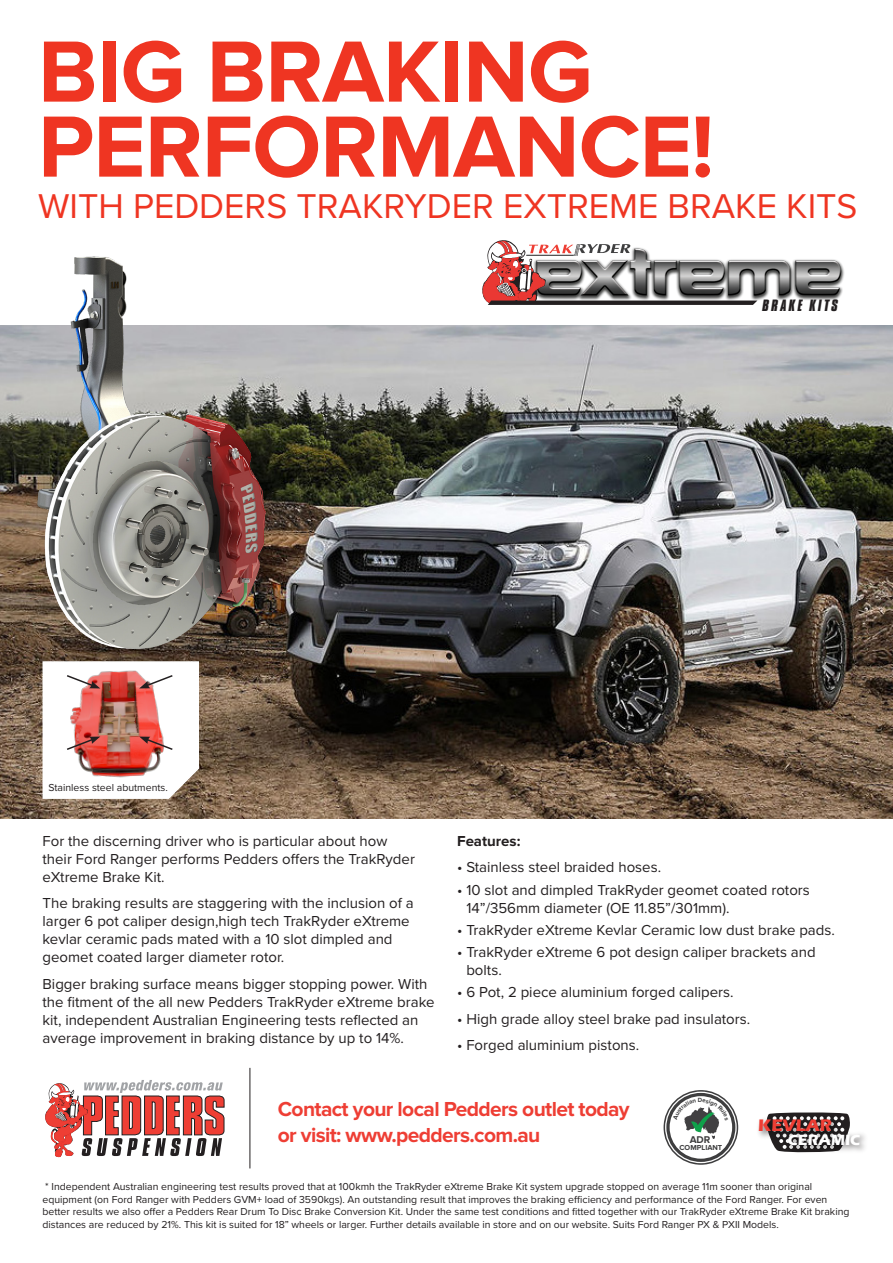
<style>
.page{position:relative;width:893px;height:1263px;background:#fff}
.page>*{position:absolute;margin:0;border:0;box-sizing:border-box;transform-origin:0 0}
.t1{font:700 90px "Proxima Nova";letter-spacing:-.01em;color:#ef3522}
.t2{font:35.7px "Proxima Nova";color:#ef3522}
.t3{font:700 21px/25.2px "Proxima Nova";letter-spacing:-.03em;color:#ee3e34}
.t4{font:700 17.25px "Eras ITC";color:#ee3e34}
.t5{font:700 15.3px "Eras ITC";color:#fff}
.t6{font:15px/18px "Proxima Nova";color:#231f20}
.t7{font:700 15px "Proxima Nova";color:#231f20}
.t8{font:italic 700 14.4px "Compacta SBOP";letter-spacing:.18em;color:#231f20}
.t9{font:10.5px/12.6px "Proxima Nova";color:#231f20}
.t10{font:700 10.2px "Proxima Nova";color:#3e3e3f}
.t11{font:700 7.5px "Proxima Nova";color:#3e3e3f}
</style>
<div class="page">
<img style="left:0;top:325px;width:893px;height:494px">
<hr style="left:250px;top:1068px;width:1px;height:100px;background:#231f20">
<svg style="left:45px;top:1080px;width:180px;height:77px"></svg>
<svg style="left:774px;top:1113px;width:76px;height:39px"></svg>
<img style="left:758px;top:1112px;width:84px;height:34px">
<img style="left:782px;top:1127px;width:83px;height:26px">
<img style="left:6px;top:256px;width:293px;height:429px">
<img style="left:757px;top:259px;width:87px;height:42px">
<svg style="left:482px;top:240px;width:275px;height:65px"></svg>
<img style="left:42px;top:660px;width:158px;height:140px">
<svg style="left:664px;top:1090px;width:74px;height:75px"></svg>
<p class="t1" style="left:38px;top:20px;width:556px">BIG BRAKING</p>
<p class="t1" style="left:38px;top:95px;width:678px">PERFORMANCE!</p>
<p class="t2" style="left:38px;top:179px;width:821px">WITH PEDDERS TRAKRYDER EXTREME BRAKE KITS</p>
<p class="t8" style="left:762px;top:297px;width:77px">BRAKE KITS</p>
<p class="t9" style="left:49px;top:780px;width:121px">Stainless steel abutments.</p>
<p class="t6" style="left:43px;top:831px;width:374px">For the discerning driver who is particular about how their Ford Ranger performs Pedders offers the TrakRyder eXtreme Brake Kit.</p>
<p class="t6" style="left:43px;top:894px;width:373px">The braking results are staggering with the inclusion of a larger 6 pot caliper design,high tech TrakRyder eXtreme kevlar ceramic pads mated with a 10 slot dimpled and geomet coated larger diameter rotor.</p>
<p class="t6" style="left:43px;top:974px;width:394px">Bigger braking surface means bigger stopping power. With the fitment of the all new Pedders TrakRyder eXtreme brake kit, independent Australian Engineering tests reflected an average improvement in braking distance by up to 14%.</p>
<p class="t7" style="left:457px;top:832px;width:65px">Features:</p>
<p class="t6" style="left:457px;top:858px;width:206px">• Stainless steel braided hoses.</p>
<p class="t6" style="left:466px;top:880px;width:345px;text-indent:-9px">• 10 slot and dimpled TrakRyder geomet coated rotors<br>14”/356mm diameter (OE 11.85”/301mm).</p>
<p class="t6" style="left:457px;top:920px;width:379px">• TrakRyder eXtreme Kevlar Ceramic low dust brake pads.</p>
<p class="t6" style="left:466px;top:942px;width:351px;text-indent:-9px">• TrakRyder eXtreme 6 pot design caliper brackets and bolts.</p>
<p class="t6" style="left:457px;top:983px;width:278px">• 6 Pot, 2 piece aluminium forged calipers.</p>
<p class="t6" style="left:457px;top:1009px;width:295px">• High grade alloy steel brake pad insulators.</p>
<p class="t6" style="left:457px;top:1036px;width:184px">• Forged aluminium pistons.</p>
<p class="t3" style="left:278px;top:1098px;width:353px">Contact your local Pedders outlet today or visit: www.pedders.com.au</p>
<p class="t10" style="left:690px;top:1134px;width:22px">ADR</p>
<p class="t11" style="left:679px;top:1143px;width:44px">COMPLIANT</p>
<p class="t4" style="left:758px;top:1116px;width:75px">KEVLAR</p>
<p class="t5" style="left:788px;top:1131px;width:74px">CERAMIC</p>
<p class="t9" style="left:43px;top:1180px;width:808px">* Independent Australian engineering test results proved that at 100kmh the TrakRyder eXtreme Brake Kit system upgrade stopped on average 11m sooner than original equipment (on Ford Ranger with Pedders GVM+ load of 3590kgs). An outstanding result that improves the braking efficiency and performance of the Ford Ranger. For even better results we also offer a Pedders Rear Drum To Disc Brake Conversion Kit. Under the same test conditions and fitted together with our TrakRyder eXtreme Brake Kit braking distances are reduced by 21%. This kit is suited for 18” wheels or larger. Further details available in store and on our website. Suits Ford Ranger PX &amp; PXII Models.</p>
</div>
